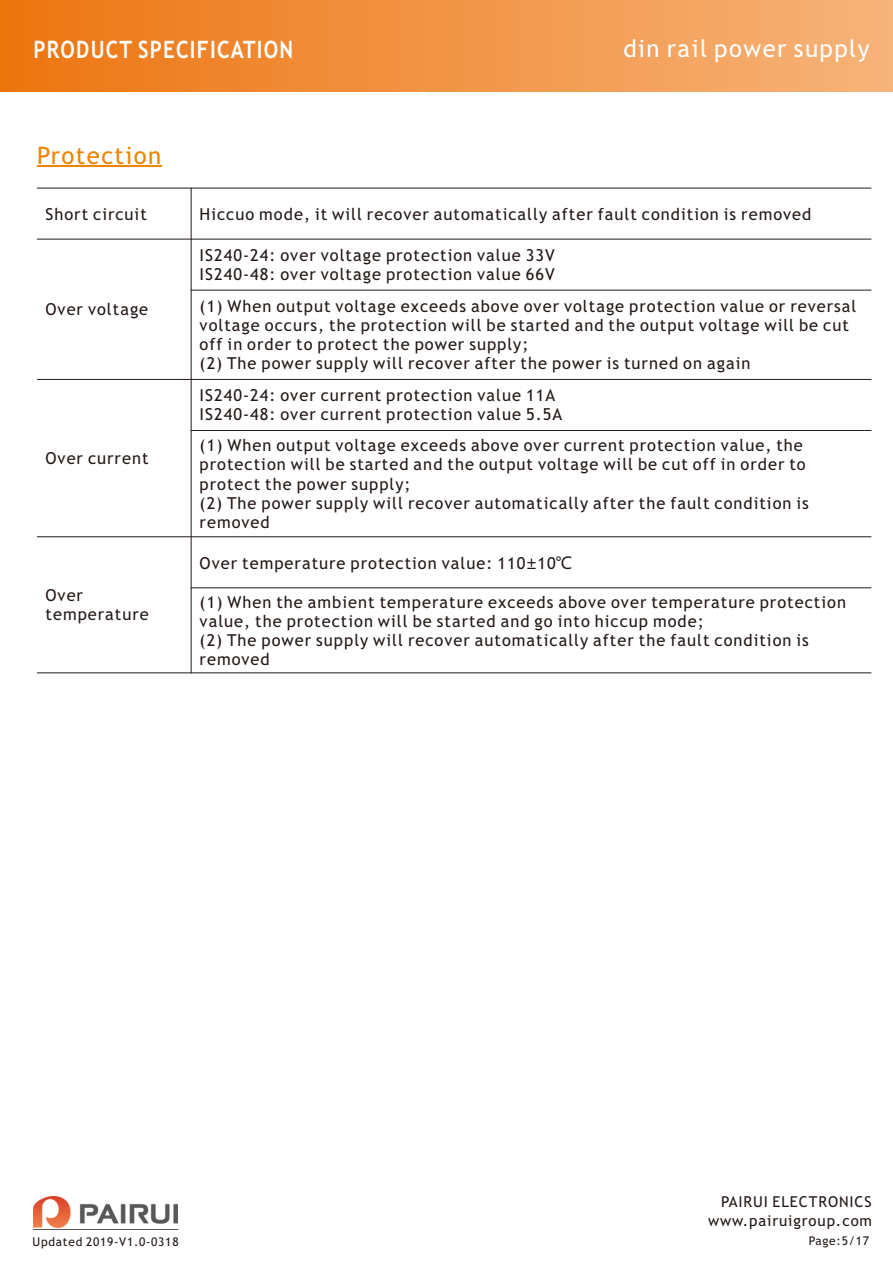
<style>
.page{position:relative;width:893px;height:1263px;background:#fff}
.page>*{position:absolute;margin:0;border:0;box-sizing:border-box;transform-origin:0 0}
.t1{font:700 24px "Trebuchet MS";letter-spacing:.06em;color:#fff;scale:.86 1}
.t2{font:24px "Trebuchet MS";letter-spacing:.06em;color:#fff}
.t3{font:24px "Trebuchet MS";letter-spacing:.06em;color:#f08300}
.t4{font:16.5px/19.2px "Trebuchet MS";letter-spacing:.06em;color:#231916}
.t5{font:15px "Trebuchet MS";letter-spacing:.06em;color:#231916}
.t6{font:12px "Trebuchet MS";letter-spacing:.06em;color:#231916}
.s1{font-family:"Microsoft Ya Hei"}
</style>
<div class="page">
<hr style="left:37px;top:166px;width:124px;height:1px;background:#f08300">
<hr style="left:191px;top:188px;width:1px;height:485px;background:#231916">
<hr style="left:37px;top:672px;width:834px;height:1px;background:#231916">
<hr style="left:191px;top:587px;width:680px;height:1px;background:#231916">
<hr style="left:37px;top:536px;width:834px;height:1px;background:#231916">
<hr style="left:191px;top:430px;width:680px;height:1px;background:#231916">
<hr style="left:37px;top:379px;width:834px;height:1px;background:#231916">
<hr style="left:191px;top:290px;width:680px;height:1px;background:#231916">
<hr style="left:37px;top:239px;width:834px;height:1px;background:#231916">
<hr style="left:37px;top:188px;width:834px;height:1px;background:#231916">
<div style="left:0;top:0;width:893px;height:91px;background:linear-gradient(to right,#ec7511,#f6b47b)"></div>
<img style="left:33px;top:1196px;width:144px;height:31px">
<hr style="left:33px;top:1229px;width:145px;height:1px;background:#595857">
<h1 class="t1" style="left:33px;top:40px;width:304px">PRODUCT SPECIFICATION</h1>
<h1 class="t2" style="left:623px;top:39px;width:248px">din rail power supply</h1>
<h1 class="t3" style="left:37px;top:146px;width:126px">Protection</h1>
<p class="t4" style="left:45px;top:205px;width:103px">Short circuit</p>
<p class="t4" style="left:200px;top:205px;width:613px">Hiccuo mode, it will recover automatically after fault condition is removed</p>
<p class="t4" style="left:45px;top:301px;width:104px">Over voltage</p>
<p class="t4" style="left:45px;top:450px;width:105px">Over current</p>
<p class="t4" style="left:45px;top:587px;width:105px">Over temperature</p>
<p class="t4" style="left:200px;top:247px;width:357px">IS240-24: over voltage protection value 33V<br>IS240-48: over voltage protection value 66V</p>
<p class="t4" style="left:200px;top:298px;width:658px">(1) When output voltage exceeds above over voltage protection value or reversal voltage occurs, the protection will be started and the output voltage will be cut off in order to protect the power supply;<br>(2) The power supply will recover after the power is turned on again</p>
<p class="t4" style="left:200px;top:387px;width:364px">IS240-24: over current protection value 11A<br>IS240-48: over current protection value 5.5A</p>
<p class="t4" style="left:200px;top:437px;width:611px">(1) When output voltage exceeds above over current protection value, the protection will be started and the output voltage will be cut off in order to protect the power supply;<br>(2) The power supply will recover automatically after the fault condition is removed</p>
<p class="t4" style="left:200px;top:555px;width:374px">Over temperature protection value: 110<span class="s1">±</span>10<span class="s1">℃</span></p>
<p class="t4" style="left:200px;top:593px;width:648px">(1) When the ambient temperature exceeds above over temperature protection value, the protection will be started and go into hiccup mode;<br>(2) The power supply will recover automatically after the fault condition is removed</p>
<p class="t6" style="left:33px;top:1237px;width:147px">Updated 2019-V1.0-0318</p>
<p class="t5" style="left:721px;top:1196px;width:152px">PAIRUI ELECTRONICS</p>
<p class="t5" style="left:708px;top:1215px;width:165px">www.pairuigroup.com</p>
<p class="t6" style="left:809px;top:1236px;width:62px">Page:5/17</p>
</div>
